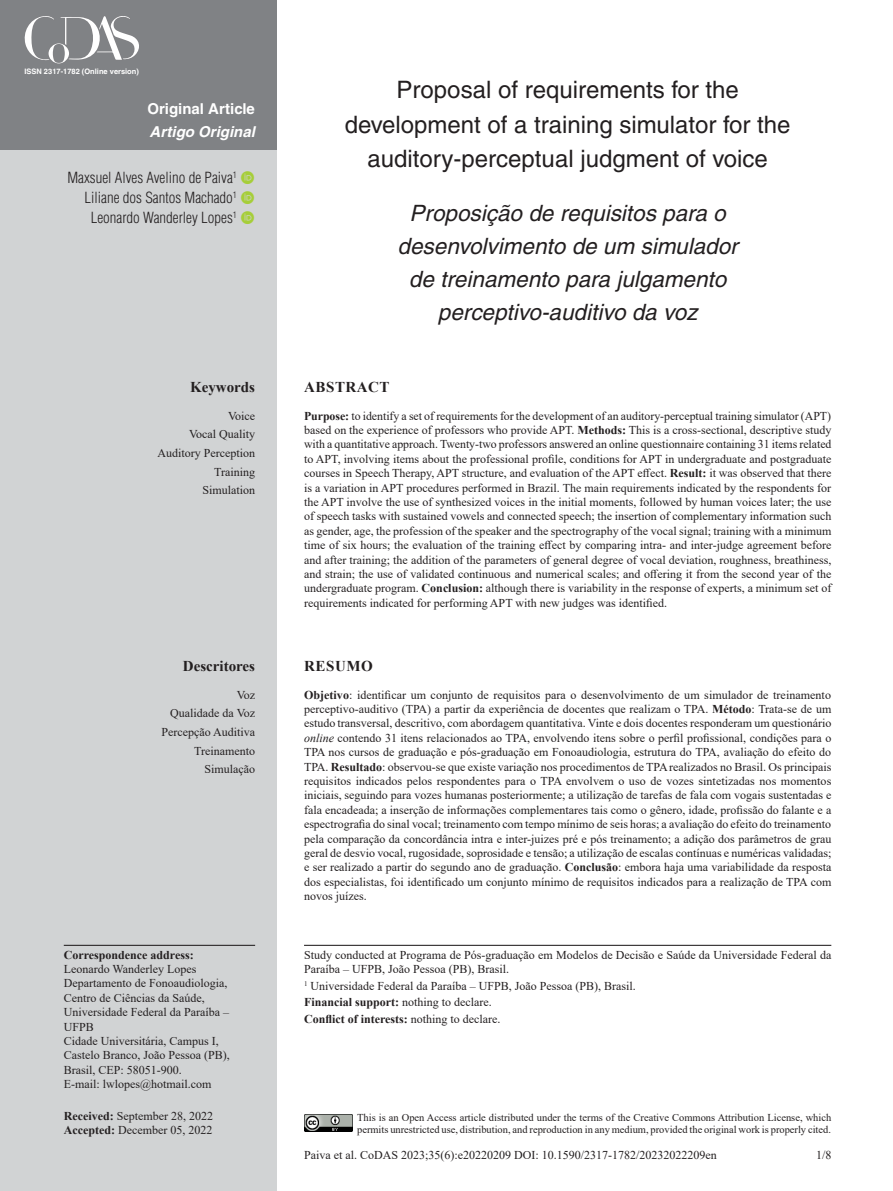
<style>
.page{position:relative;width:893px;height:1191px;background:#fff}
.page>*{position:absolute;margin:0;border:0;box-sizing:border-box;transform-origin:0 0}
.ArticleTitle{font:24px/34.5px "Helvetica";color:#231f20;text-align:center}
.ArticleTitle-Trans1{font:italic 22.5px/33px "Helvetica";color:#231f20;text-align:center}
.Authors{font:300 condensed 15px "Helvetica";color:#231f20}
.t1{font:700 15px "Helvetica";color:#fff}
.t2{font:italic 700 15px "Helvetica";color:#fff}
.KeywordsTitle-Trans1{font:700 15px "Times New Roman";color:#231f20}
.KeywordsTitle{font:700 15px "Times New Roman";color:#231f20}
.AbstractTitle{font:700 15px "Times New Roman";letter-spacing:.035em;color:#231f20}
.AbstractTitle-Trans1{font:700 15px "Times New Roman";letter-spacing:.035em;color:#231f20}
.Abstract-Trans1{font:12px/14.4px "Times New Roman";color:#231f20;text-align:justify}
.Abstract{font:12px/14.4px "Times New Roman";color:#231f20;text-align:justify}
.Correspondence{font:12px/14.4px "Times New Roman";color:#231f20}
.fnArticleOther{font:12px/14.4px "Times New Roman";color:#231f20}
.Affiliations{font:12px "Times New Roman";color:#231f20}
.Keywords-Trans1{font:12px "Times New Roman";color:#231f20}
.Keywords{font:12px "Times New Roman";color:#231f20}
.History{font:12px/14.4px "Times New Roman";color:#231f20}
.fnConflict{font:700 12px "Times New Roman";color:#231f20}
.fnSupported-by{font:700 12px "Times New Roman";color:#231f20}
.pubNameFooter{font:10.5px/12.6px "Times New Roman";color:#231f20}
.t3{font:700 7.5px "Helvetica";color:#fff}
.s1{font-weight:700}
.s2{font-style:italic}
.s3{font-weight:400}
</style>
<div class="page">
<div style="left:0;top:149px;width:276px;height:1042px;background:#d1d3d4"></div>
<div style="left:0;top:0;width:276px;height:149px;background:#808285"></div>
<img style="left:304px;top:1114px;width:48px;height:17px">
<svg style="left:24px;top:16px;width:115px;height:48px"></svg>
<hr style="left:64px;top:944px;width:191px;height:2px;background:#231f20">
<hr style="left:304px;top:944px;width:527px;height:2px;background:#231f20">
<p class="t3" style="left:24px;top:66px;width:116px">ISSN 2317-1782 (Online version)</p>
<p class="t1" style="left:147px;top:100px;width:109px">Original Article</p>
<p class="t2" style="left:150px;top:122px;width:107px">Artigo Original</p>
<p class="Authors" style="left:67px;top:168px;width:171px">Maxsuel Alves Avelino de Paiva<sup>1</sup></p>
<p class="Authors" style="left:85px;top:188px;width:154px">Liliane dos Santos Machado<sup>1</sup></p>
<p class="Authors" style="left:91px;top:208px;width:148px">Leonardo Wanderley Lopes<sup>1</sup></p>
<p class="KeywordsTitle" style="left:190px;top:376px;width:66px">Keywords</p>
<p class="Keywords" style="left:228px;top:407px;width:29px">Voice</p>
<p class="Keywords" style="left:189px;top:426px;width:68px">Vocal Quality</p>
<p class="Keywords" style="left:157px;top:444px;width:99px">Auditory Perception</p>
<p class="Keywords" style="left:214px;top:463px;width:42px">Training</p>
<p class="Keywords" style="left:202px;top:482px;width:54px">Simulation</p>
<p class="KeywordsTitle-Trans1" style="left:183px;top:655px;width:74px">Descritores</p>
<p class="Keywords-Trans1" style="left:237px;top:686px;width:20px">Voz</p>
<p class="Keywords-Trans1" style="left:170px;top:705px;width:86px">Qualidade da Voz</p>
<p class="Keywords-Trans1" style="left:161px;top:723px;width:95px">Percepção Auditiva</p>
<p class="Keywords-Trans1" style="left:194px;top:742px;width:62px">Treinamento</p>
<p class="Keywords-Trans1" style="left:204px;top:760px;width:52px">Simulação</p>
<p class="Correspondence" style="left:64px;top:947px;width:167px"><span class="s1">Correspondence address:<br></span>Leonardo Wanderley Lopes<br>Departamento de Fonoaudiologia,<br>Centro de Ciências da Saúde,<br>Universidade Federal da Paraíba –<br>UFPB<br>Cidade Universitária, Campus I,<br>Castelo Branco, João Pessoa (PB),<br>Brasil, CEP: 58051-900.<br>E-mail: lwlopes@hotmail.com</p>
<p class="History" style="left:64px;top:1108px;width:151px"><span class="s1">Received:</span> September 28, 2022<br><span class="s1">Accepted:</span> December 05, 2022</p>
<p class="ArticleTitle" style="left:345px;top:72px;width:447px">Proposal of requirements for the development of a training simulator for the auditory-perceptual judgment of voice</p>
<p class="ArticleTitle-Trans1" style="left:398px;top:197px;width:342px">Proposição de requisitos para o desenvolvimento de um simulador de treinamento para julgamento perceptivo-auditivo da voz</p>
<p class="AbstractTitle" style="left:304px;top:376px;width:87px">ABSTRACT</p>
<p class="Abstract" style="left:304px;top:408px;width:529px"><span class="s1">Purpose:</span> to identify a set of requirements for the development of an auditory-perceptual training simulator (APT) based on the experience of professors who provide APT. <span class="s1">Methods:</span> This is a cross-sectional, descriptive study with a quantitative approach. Twenty-two professors answered an online questionnaire containing 31 items related to APT, involving items about the professional profile, conditions for APT in undergraduate and postgraduate courses in Speech Therapy, APT structure, and evaluation of the APT effect. <span class="s1">Result:</span> it was observed that there is a variation in APT procedures performed in Brazil. The main requirements indicated by the respondents for the APT involve the use of synthesized voices in the initial moments, followed by human voices later; the use of speech tasks with sustained vowels and connected speech; the insertion of complementary information such as gender, age, the profession of the speaker and the spectrography of the vocal signal; training with a minimum time of six hours; the evaluation of the training effect by comparing intra- and inter-judge agreement before and after training; the addition of the parameters of general degree of vocal deviation, roughness, breathiness, and strain; the use of validated continuous and numerical scales; and offering it from the second year of the undergraduate program. <span class="s1">Conclusion:</span> although there is variability in the response of experts, a minimum set of requirements indicated for performing APT with new judges was identified.</p>
<p class="AbstractTitle-Trans1" style="left:304px;top:655px;width:70px">RESUMO</p>
<p class="Abstract-Trans1" style="left:304px;top:687px;width:529px"><span class="s1">Objetivo</span>: identificar um conjunto de requisitos para o desenvolvimento de um simulador de treinamento perceptivo-auditivo (TPA) a partir da experiência de docentes que realizam o TPA. <span class="s1">Método</span>: Trata-se de um estudo transversal, descritivo, com abordagem quantitativa. Vinte e dois docentes responderam um questionário <span class="s2">online</span> contendo 31 itens relacionados ao TPA, envolvendo itens sobre o perfil profissional, condições para o TPA nos cursos de graduação e pós-graduação em Fonoaudiologia, estrutura do TPA, avaliação do efeito do TPA. <span class="s1">Resultado</span>: observou-se que existe variação nos procedimentos de TPA realizados no Brasil. Os principais requisitos indicados pelos respondentes para o TPA envolvem o uso de vozes sintetizadas nos momentos iniciais, seguindo para vozes humanas posteriormente; a utilização de tarefas de fala com vogais sustentadas e fala encadeada; a inserção de informações complementares tais como o gênero, idade, profissão do falante e a espectrografia do sinal vocal; treinamento com tempo mínimo de seis horas; a avaliação do efeito do treinamento pela comparação da concordância intra e inter-juizes pré e pós treinamento; a adição dos parâmetros de grau geral de desvio vocal, rugosidade, soprosidade e tensão; a utilização de escalas contínuas e numéricas validadas; e ser realizado a partir do segundo ano de graduação. <span class="s1">Conclusão</span>: embora haja uma variabilidade da resposta dos especialistas, foi identificado um conjunto mínimo de requisitos indicados para a realização de TPA com novos juízes.</p>
<p class="fnArticleOther" style="left:304px;top:947px;width:529px">Study conducted at Programa de Pós-graduação em Modelos de Decisão e Saúde da Universidade Federal da<br>Paraíba – UFPB, João Pessoa (PB), Brasil.</p>
<p class="Affiliations" style="left:304px;top:977px;width:333px"><sup>1</sup> Universidade Federal da Paraíba – UFPB, João Pessoa (PB), Brasil.</p>
<p class="fnSupported-by" style="left:304px;top:993px;width:189px">Financial support: <span class="s3">nothing to declare.</span></p>
<p class="fnConflict" style="left:304px;top:1010px;width:198px">Conflict of interests: <span class="s3">nothing to declare.</span></p>
<p class="pubNameFooter" style="left:357px;top:1110px;width:476px">This is an Open Access article distributed under the terms of the Creative Commons Attribution License, which permits unrestricted use, distribution, and reproduction in any medium, provided the original work is properly cited.</p>
<p class="Abstract-Trans1" style="left:304px;top:1147px;width:414px">Paiva et al. CoDAS 2023;35(6):e20220209 DOI: 10.1590/2317-1782/20232022209en</p>
<p class="Abstract-Trans1" style="left:816px;top:1147px;width:17px">1/8</p>
</div>
